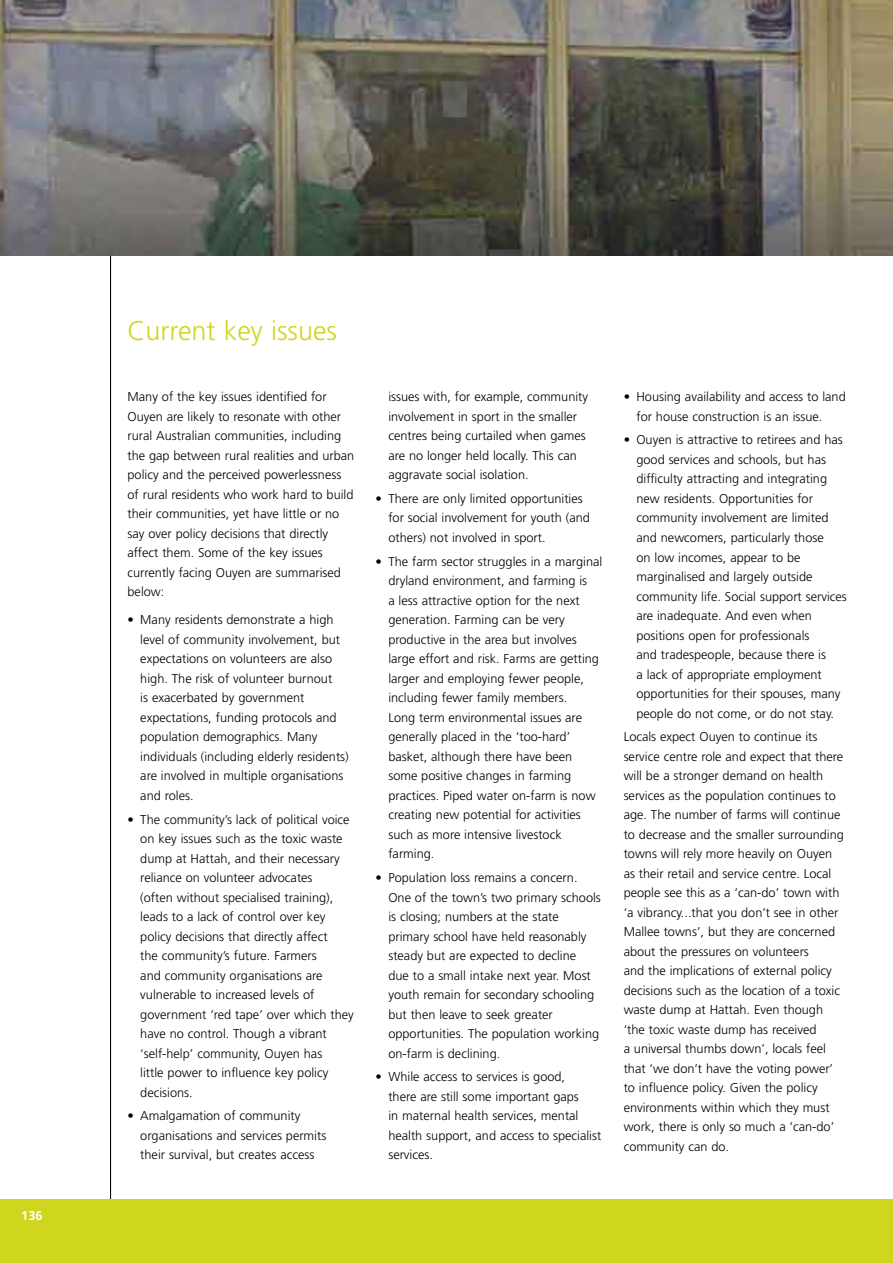
<style>
.page{position:relative;width:893px;height:1263px;background:#fff}
.page>*{position:absolute;margin:0;border:0;box-sizing:border-box;transform-origin:0 0}
.t1{font:300 27px "Frutiger";color:#d0d51d}
.t2{font:300 12.75px/19.5px "Frutiger";color:#000}
.t3{font:700 12.75px "Frutiger";color:#fff}
</style>
<div class="page">
<hr style="left:110px;top:30px;width:1px;height:1190px;background:#000">
<img style="left:0;top:0;width:893px;height:255px">
<div style="left:0;top:1200px;width:893px;height:63px;background:#d0d51d"></div>
<p class="t3" style="left:21px;top:1208px;width:23px">136</p>
<h1 class="t1" style="left:128px;top:315px;width:211px">Current key issues</h1>
<p class="t2" style="left:128px;top:387px;width:228px">Many of the key issues identified for Ouyen are likely to resonate with other rural Australian communities, including the gap between rural realities and urban policy and the perceived powerlessness of rural residents who work hard to build their communities, yet have little or no say over policy decisions that directly affect them. Some of the key issues currently facing Ouyen are summarised below:</p>
<p class="t2" style="left:140px;top:610px;width:210px;text-indent:-13px">• Many residents demonstrate a high level of community involvement, but expectations on volunteers are also high. The risk of volunteer burnout<br>is exacerbated by government expectations, funding protocols and population demographics. Many individuals (including elderly residents) are involved in multiple organisations and roles.</p>
<p class="t2" style="left:140px;top:809px;width:215px;text-indent:-13px">• The community’s lack of political voice on key issues such as the toxic waste dump at Hattah, and their necessary reliance on volunteer advocates<br>(often without specialised training), leads to a lack of control over key policy decisions that directly affect<br>the community’s future. Farmers<br>and community organisations are vulnerable to increased levels of government ‘red tape’ over which they have no control. Though a vibrant ‘self-help’ community, Ouyen has<br>little power to influence key policy decisions.</p>
<p class="t2" style="left:140px;top:1106px;width:187px;text-indent:-13px">• Amalgamation of community organisations and services permits their survival, but creates access</p>
<p class="t2" style="left:388px;top:387px;width:201px">issues with, for example, community involvement in sport in the smaller centres being curtailed when games are no longer held locally. This can aggravate social isolation.</p>
<p class="t2" style="left:388px;top:489px;width:203px;text-indent:-13px">• There are only limited opportunities for social involvement for youth (and others) not involved in sport.</p>
<p class="t2" style="left:388px;top:551px;width:215px;text-indent:-13px">• The farm sector struggles in a marginal dryland environment, and farming is<br>a less attractive option for the next generation. Farming can be very productive in the area but involves large effort and risk. Farms are getting larger and employing fewer people, including fewer family members.<br>Long term environmental issues are generally placed in the ‘too-hard’ basket, although there have been some positive changes in farming practices. Piped water on-farm is now creating new potential for activities such as more intensive livestock farming.</p>
<p class="t2" style="left:388px;top:868px;width:214px;text-indent:-13px">• Population loss remains a concern.<br>One of the town’s two primary schools is closing; numbers at the state primary school have held reasonably steady but are expected to decline<br>due to a small intake next year. Most youth remain for secondary schooling but then leave to seek greater opportunities. The population working on-farm is declining.</p>
<p class="t2" style="left:388px;top:1067px;width:214px;text-indent:-13px">• While access to services is good,<br>there are still some important gaps<br>in maternal health services, mental health support, and access to specialist services.</p>
<p class="t2" style="left:636px;top:387px;width:211px;text-indent:-13px">• Housing availability and access to land for house construction is an issue.</p>
<p class="t2" style="left:636px;top:430px;width:212px;text-indent:-13px">• Ouyen is attractive to retirees and has good services and schools, but has difficulty attracting and integrating new residents. Opportunities for community involvement are limited and newcomers, particularly those<br>on low incomes, appear to be marginalised and largely outside community life. Social support services are inadequate. And even when positions open for professionals<br>and tradespeople, because there is<br>a lack of appropriate employment opportunities for their spouses, many people do not come, or do not stay.</p>
<p class="t2" style="left:624px;top:727px;width:222px">Locals expect Ouyen to continue its service centre role and expect that there will be a stronger demand on health services as the population continues to age. The number of farms will continue to decrease and the smaller surrounding towns will rely more heavily on Ouyen as their retail and service centre. Local people see this as a ‘can-do’ town with ‘a vibrancy...that you don’t see in other Mallee towns’, but they are concerned about the pressures on volunteers<br>and the implications of external policy decisions such as the location of a toxic waste dump at Hattah. Even though ‘the toxic waste dump has received<br>a universal thumbs down’, locals feel that ‘we don’t have the voting power’ to influence policy. Given the policy environments within which they must work, there is only so much a ‘can-do’ community can do.</p>
</div>
